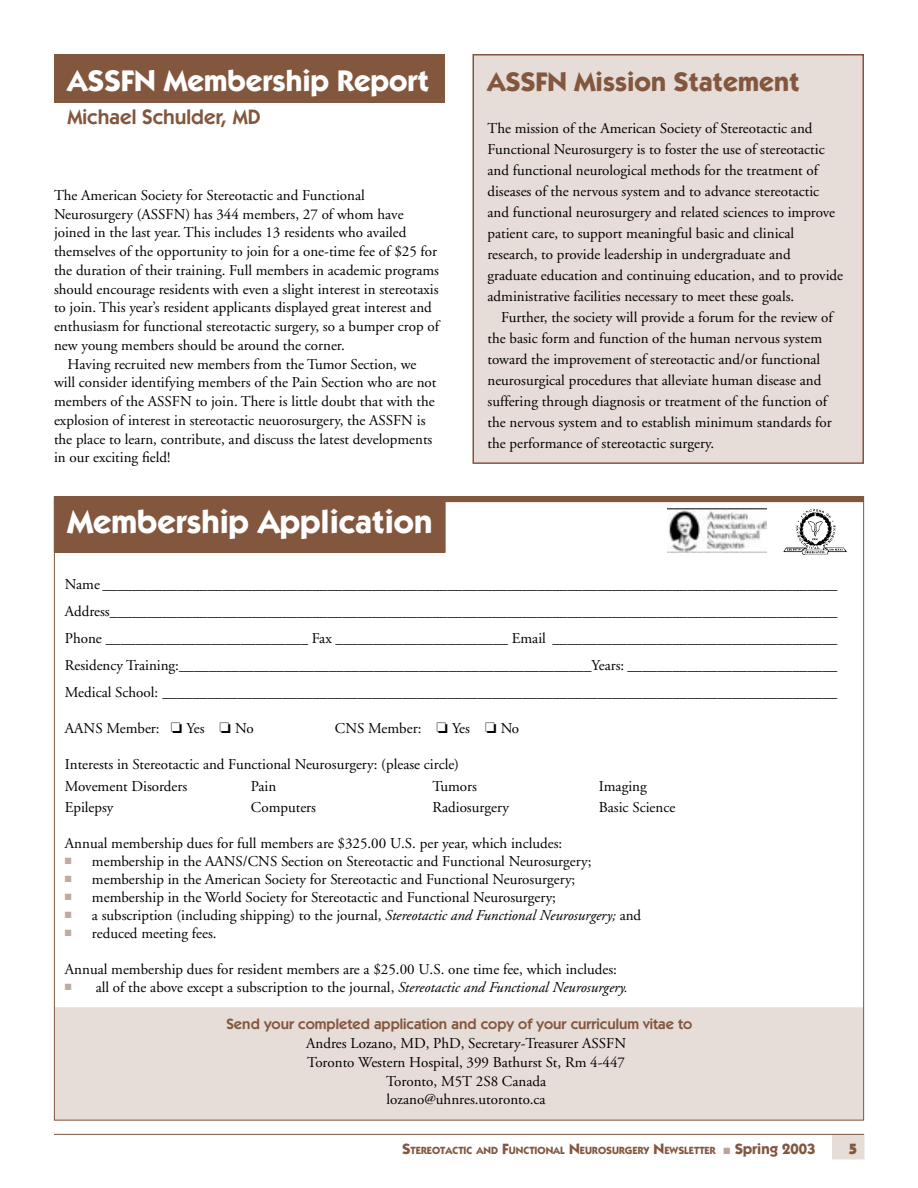
<style>
.page{position:relative;width:918px;height:1188px;background:#fff}
.page>*{position:absolute;margin:0;border:0;box-sizing:border-box;transform-origin:0 0}
.story_reverse_title{font:700 33px "Itc Kabel";color:#fff}
.story_reverse_title-2{font:700 30px "Itc Kabel";color:#fff}
.story_title{font:700 27px "Itc Kabel";color:#83573e}
.article_author{font:600 21px "Itc Kabel";color:#83573e}
.line_text{font:15px/21px "Adobe Garamond";color:#000}
.heading10_pt{font:600 15px "Itc Kabel";color:#83573e}
.t1{font:700 15px "Itc Kabel";color:#83573e}
.t2{font:900 15px "Itc Kabel";color:#83573e}
.t3{font:700 10.5px "Itc Kabel";color:#83573e}
.s1{font-style:italic}
.s2{font-size:15px}
</style>
<div class="page">
<div style="left:833px;top:1134px;width:31px;height:25px;background:#e6ddd8"></div>
<div style="left:832px;top:1134px;width:32px;height:25px;border:1px solid #e6ddd8"></div>
<hr style="left:54px;top:1134px;width:810px;height:1px;background:#83573e">
<div style="left:55px;top:1008px;width:808px;height:112px;background:#e6ddd8"></div>
<div style="left:54px;top:1007px;width:810px;height:113px;border:2px solid #e6ddd8"></div>
<div style="left:54px;top:54px;width:392px;height:49px;background:#83573e"></div>
<div style="left:54px;top:499px;width:391px;height:53px;background:#83573e"></div>
<div style="left:54px;top:499px;width:392px;height:54px;border:1px solid #83573e"></div>
<div style="left:54px;top:496px;width:810px;height:6px;background:#83573e"></div>
<img style="left:783px;top:508px;width:64px;height:47px">
<img style="left:667px;top:508px;width:100px;height:45px">
<div style="left:473px;top:55px;width:390px;height:408px;background:#e6ddd8"></div>
<div style="left:472px;top:54px;width:392px;height:410px;border:2px solid #83573e"></div>
<p class="story_reverse_title-2" style="left:68px;top:62px;width:363px">ASSFN Membership Report</p>
<p class="article_author" style="left:68px;top:104px;width:195px">Michael Schulder, MD</p>
<p class="line_text" style="left:54px;top:186px;width:387px;line-height:18.8px">The American Society for Stereotactic and Functional Neurosurgery (ASSFN) has 344 members, 27 of whom have joined in the last year. This includes 13 residents who availed themselves of the opportunity to join for a one-time fee of $25 for the duration of their training. Full members in academic programs should encourage residents with even a slight interest in stereotaxis to join. This year’s resident applicants displayed great interest and enthusiasm for functional stereotactic surgery, so a bumper crop of new young members should be around the corner.</p>
<p class="line_text" style="left:54px;top:355px;width:384px;line-height:18.8px;text-indent:14px">Having recruited new members from the Tumor Section, we will consider identifying members of the Pain Section who are not members of the ASSFN to join. There is little doubt that with the explosion of interest in stereotactic neuorosurgery, the ASSFN is the place to learn, contribute, and discuss the latest developments in our exciting field!</p>
<p class="story_reverse_title" style="left:68px;top:502px;width:366px">Membership Application</p>
<p class="story_title" style="left:488px;top:65px;width:314px">ASSFN Mission Statement</p>
<p class="line_text" style="left:488px;top:118px;width:357px">The mission of the American Society of Stereotactic and Functional Neurosurgery is to foster the use of stereotactic and functional neurological methods for the treatment of diseases of the nervous system and to advance stereotactic and functional neurosurgery and related sciences to improve patient care, to support meaningful basic and clinical research, to provide leadership in undergraduate and graduate education and continuing education, and to provide administrative facilities necessary to meet these goals.</p>
<p class="line_text" style="left:488px;top:307px;width:347px;text-indent:14px">Further, the society will provide a forum for the review of the basic form and function of the human nervous system toward the improvement of stereotactic and/or functional neurosurgical procedures that alleviate human disease and suffering through diagnosis or treatment of the function of the nervous system and to establish minimum standards for the performance of stereotactic surgery.</p>
<p class="line_text" style="left:65px;top:574px;width:774px">Name __________________________________________________________________________________________________</p>
<p class="line_text" style="left:65px;top:601px;width:774px">Address_________________________________________________________________________________________________</p>
<p class="line_text" style="left:65px;top:628px;width:774px">Phone ___________________________ Fax _______________________ Email ______________________________________</p>
<p class="line_text" style="left:65px;top:655px;width:774px">Residency Training:_______________________________________________________Years: ____________________________</p>
<p class="line_text" style="left:65px;top:682px;width:774px">Medical School: __________________________________________________________________________________________</p>
<p class="line_text" style="left:65px;top:718px;width:96px">AANS Member:</p>
<p class="line_text" style="left:187px;top:718px;width:20px">Yes</p>
<p class="line_text" style="left:235px;top:718px;width:20px">No</p>
<p class="line_text" style="left:335px;top:718px;width:88px">CNS Member:</p>
<p class="line_text" style="left:452px;top:718px;width:20px">Yes</p>
<p class="line_text" style="left:501px;top:718px;width:20px">No</p>
<p class="line_text" style="left:65px;top:754px;width:396px">Interests in Stereotactic and Functional Neurosurgery: (please circle)</p>
<p class="line_text" style="left:65px;top:776px;width:124px">Movement Disorders</p>
<p class="line_text" style="left:251px;top:776px;width:27px">Pain</p>
<p class="line_text" style="left:432px;top:776px;width:46px">Tumors</p>
<p class="line_text" style="left:599px;top:776px;width:49px">Imaging</p>
<p class="line_text" style="left:65px;top:797px;width:50px">Epilepsy</p>
<p class="line_text" style="left:251px;top:797px;width:67px">Computers</p>
<p class="line_text" style="left:432px;top:797px;width:78px">Radiosurgery</p>
<p class="line_text" style="left:599px;top:797px;width:78px">Basic Science</p>
<p class="line_text" style="left:65px;top:833px;width:499px">Annual membership dues for full members are $325.00 U.S. per year, which includes:</p>
<p class="line_text" style="left:92px;top:851px;width:501px">membership in the AANS/CNS Section on Stereotactic and Functional Neurosurgery;</p>
<p class="line_text" style="left:92px;top:869px;width:485px">membership in the American Society for Stereotactic and Functional Neurosurgery;</p>
<p class="line_text" style="left:92px;top:887px;width:466px">membership in the World Society for Stereotactic and Functional Neurosurgery;</p>
<p class="line_text" style="left:92px;top:905px;width:551px">a subscription (including shipping) to the journal, <span class="s1">Stereotactic and Functional Neurosurgery;</span> and</p>
<p class="line_text" style="left:92px;top:923px;width:126px">reduced meeting fees.</p>
<p class="line_text" style="left:65px;top:959px;width:554px">Annual membership dues for resident members are a $25.00 U.S. one time fee, which includes:</p>
<p class="line_text" style="left:96px;top:977px;width:534px">all of the above except a subscription to the journal, <span class="s1">Stereotactic and Functional Neurosurgery.</span></p>
<p class="heading10_pt" style="left:226px;top:1015px;width:467px">Send your completed application and copy of your curriculum vitae to</p>
<p class="line_text" style="left:306px;top:1033px;width:321px">Andres Lozano, MD, PhD, Secretary-Treasurer ASSFN</p>
<p class="line_text" style="left:307px;top:1052px;width:319px">Toronto Western Hospital, 399 Bathurst St, Rm 4-447</p>
<p class="line_text" style="left:386px;top:1071px;width:161px">Toronto, M5T 2S8 Canada</p>
<p class="line_text" style="left:387px;top:1089px;width:161px">lozano@uhnres.utoronto.ca</p>
<p class="t3" style="left:402px;top:1144px;width:315px"><span class="s2">S</span>TEREOTACTIC AND <span class="s2">F</span>UNCTIONAL <span class="s2">N</span>EUROSURGERY <span class="s2">N</span>EWSLETTER</p>
<p class="t1" style="left:735px;top:1139px;width:82px">Spring 2003</p>
<p class="t2" style="left:849px;top:1139px;width:10px">5</p>
</div>
